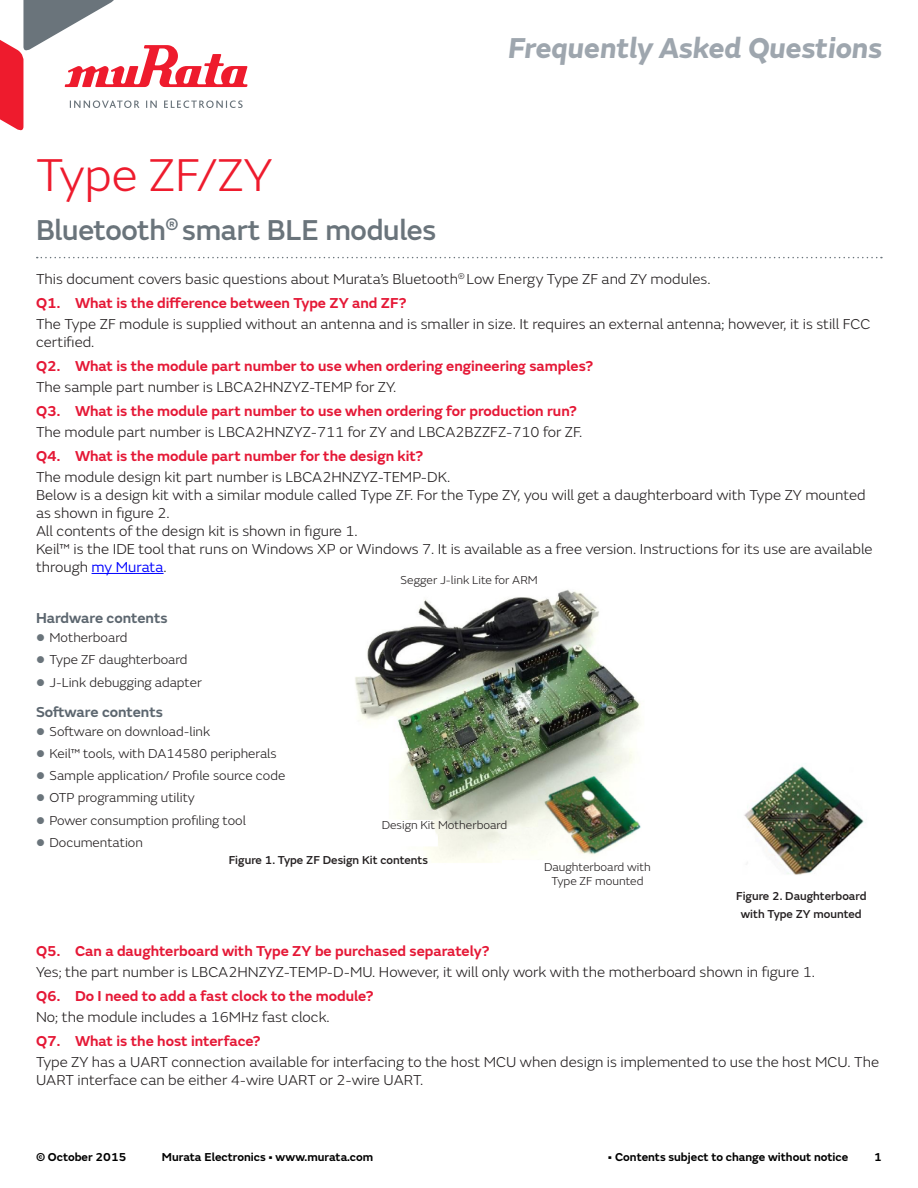
<style>
.page{position:relative;width:918px;height:1188px;background:#fff}
.page>*{position:absolute;margin:0;border:0;box-sizing:border-box;transform-origin:0 0}
.t1{font:300 48px "FS Emeric";color:#ee1b2d}
.t2{font:500 30px "FS Emeric";letter-spacing:-.01em;color:#6a747b}
.t3{font:italic 700 30px "FS Emeric";color:#9ea6ae}
.t4{font:300 15px/18px "FS Emeric";color:#231f20}
.t5{font:600 15px "FS Emeric";color:#e51836}
.t6{font:600 15px "FS Emeric";color:#5c666f}
.t7{font:300 13.5px/22.2px "FS Emeric";color:#231f20}
.t8{font:600 12px "FS Emeric";color:#000}
.t9{font:300 12px/14.4px "FS Emeric";color:#231f20;text-align:center}
.t10{font:500 12px/18px "FS Emeric";color:#231f20;text-align:center}
.s1{font-weight:600;color:#e51836}
.s2{font-weight:400;color:#00f}
</style>
<div class="page">
<hr style="left:92px;top:573px;width:72px;height:1px;background:#00f">
<svg style="left:37px;top:257px;width:845px;height:1px"></svg>
<img style="left:355px;top:589px;width:509px;height:286px">
<svg style="left:0;top:0;width:248px;height:131px"></svg>
<h1 class="t1" style="left:36px;top:143px;width:238px">Type ZF/ZY</h1>
<h2 class="t2" style="left:36px;top:207px;width:402px">Bluetooth<sup>®</sup> smart BLE modules</h2>
<h2 class="t3" style="left:508px;top:24px;width:375px">Frequently Asked Questions</h2>
<p class="t4" style="left:36px;top:266px;width:676px;line-height:24px">This document covers basic questions about Murata’s Bluetooth<sup>®</sup> Low Energy Type ZF and ZY modules.<br><span class="s1">Q1. What is the difference between Type ZY and ZF?</span></p>
<p class="t4" style="left:36px;top:314px;width:836px">The Type ZF module is supplied without an antenna and is smaller in size. It requires an external antenna; however, it is still FCC certified.</p>
<p class="t5" style="left:36px;top:354px;width:559px">Q2. What is the module part number to use when ordering engineering samples?</p>
<p class="t4" style="left:36px;top:377px;width:362px">The sample part number is LBCA2HNZYZ-TEMP for ZY.</p>
<p class="t5" style="left:36px;top:399px;width:543px">Q3. What is the module part number to use when ordering for production run?</p>
<p class="t4" style="left:36px;top:422px;width:548px">The module part number is LBCA2HNZYZ-711 for ZY and LBCA2BZZFZ-710 for ZF.</p>
<p class="t5" style="left:36px;top:444px;width:389px">Q4. What is the module part number for the design kit?</p>
<p class="t4" style="left:36px;top:467px;width:838px">The module design kit part number is LBCA2HNZYZ-TEMP-DK.<br>Below is a design kit with a similar module called Type ZF. For the Type ZY, you will get a daughterboard with Type ZY mounted as shown in figure 2.<br>All contents of the design kit is shown in figure 1.<br>Keil™ is the IDE tool that runs on Windows XP or Windows 7. It is available as a free version. Instructions for its use are available through <span class="s2">my Murata</span>.</p>
<p class="t9" style="left:400px;top:572px;width:139px">Segger J-link Lite for ARM</p>
<p class="t6" style="left:36px;top:606px;width:133px">Hardware contents</p>
<p class="t7" style="left:50px;top:626px;width:154px">Motherboard<br>Type ZF daughterboard<br>J-Link debugging adapter</p>
<p class="t6" style="left:36px;top:700px;width:128px">Software contents</p>
<p class="t7" style="left:50px;top:720px;width:237px">Software on download-link<br>Keil™ tools, with DA14580 peripherals<br>Sample application/ Profile source code<br>OTP programming utility<br>Power consumption profiling tool<br>Documentation</p>
<p class="t9" style="left:382px;top:817px;width:127px">Design Kit Motherboard</p>
<p class="t10" style="left:229px;top:850px;width:201px">Figure 1. Type ZF Design Kit contents</p>
<p class="t9" style="left:544px;top:859px;width:108px">Daughterboard with<br>Type ZF mounted</p>
<p class="t10" style="left:736px;top:886px;width:132px">Figure 2. Daughterboard with Type ZY mounted</p>
<p class="t5" style="left:36px;top:939px;width:455px">Q5. Can a daughterboard with Type ZY be purchased separately?</p>
<p class="t4" style="left:36px;top:962px;width:780px">Yes; the part number is LBCA2HNZYZ-TEMP-D-MU. However, it will only work with the motherboard shown in figure 1.</p>
<p class="t5" style="left:36px;top:984px;width:339px">Q6. Do I need to add a fast clock to the module?</p>
<p class="t4" style="left:36px;top:1007px;width:295px">No; the module includes a 16MHz fast clock.</p>
<p class="t5" style="left:36px;top:1029px;width:226px">Q7. What is the host interface?</p>
<p class="t4" style="left:36px;top:1052px;width:845px">Type ZY has a UART connection available for interfacing to the host MCU when design is implemented to use the host MCU. The<br>UART interface can be either 4-wire UART or 2-wire UART.</p>
<p class="t8" style="left:36px;top:1148px;width:92px">© October 2015</p>
<p class="t8" style="left:162px;top:1148px;width:213px">Murata Electronics • www.murata.com</p>
<p class="t8" style="left:608px;top:1148px;width:242px">• Contents subject to change without notice</p>
<p class="t8" style="left:874px;top:1147px;width:9px">1</p>
</div>
